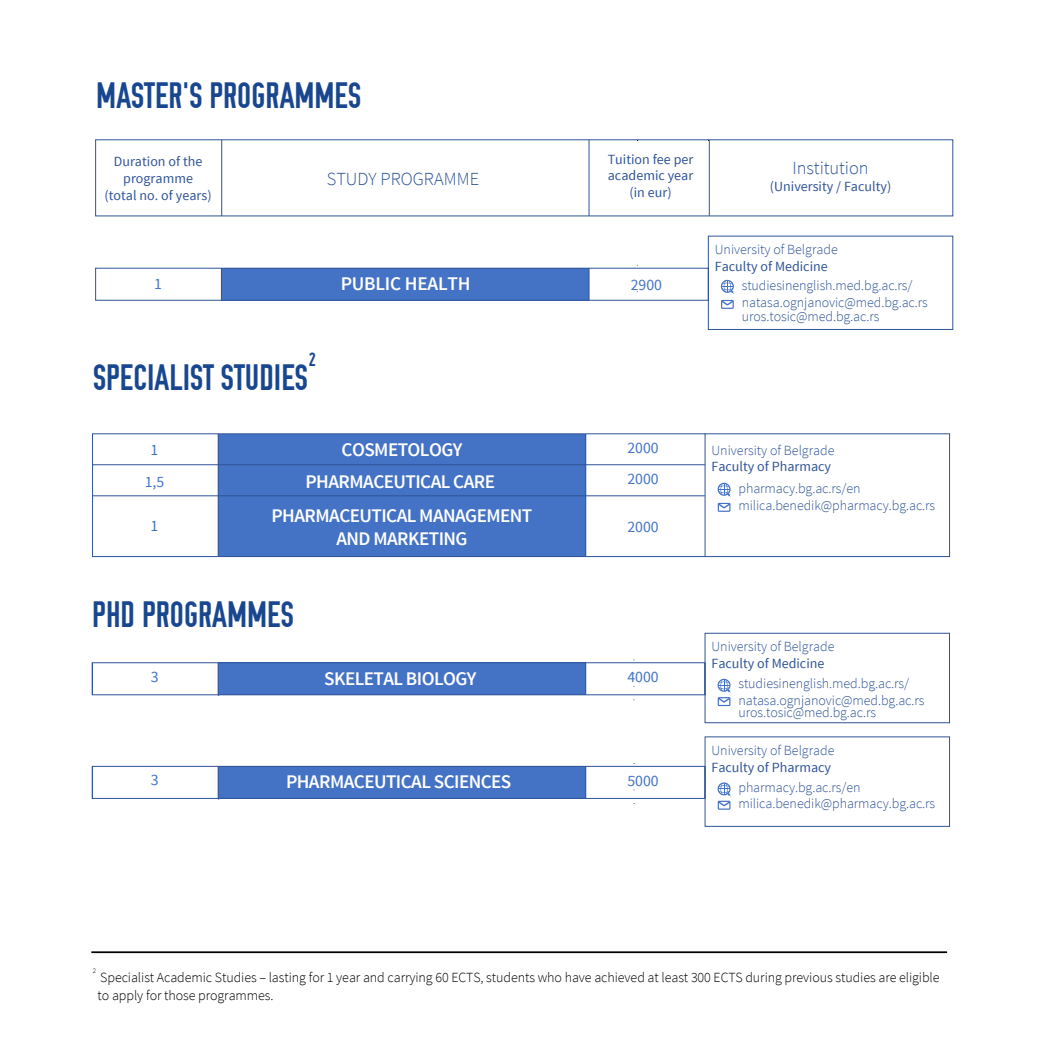
<style>
.page{position:relative;width:1042px;height:1042px;background:#fff}
.page>*{position:absolute;margin:0;border:0;box-sizing:border-box;transform-origin:0 0}
.t1{font:36.75px "OSP DIN";color:#19478f}
.t2{font:600 19.25px/31.5px "Source Sans Pro";letter-spacing:-.03em;color:#fff;text-align:center}
.t3{font:600 19.25px "Source Sans Pro";letter-spacing:-.01em;color:#fff}
.t4{font:19.25px "OSP DIN";color:#19478f}
.t5{font:300 18.55px "Source Sans Pro";color:#2f5496}
.t6{font:15.75px/31px "Source Sans Pro";color:#4472c4}
.t7{font:300 14px/17.3px "Source Sans Pro";letter-spacing:-.005em;color:#2f5496}
.t8{font:14px/16.8px "Source Sans Pro";color:#2f5496;text-align:center}
.t9{font:300 14px/17.5px "Source Sans Pro";letter-spacing:-.005em;color:#000}
.t10{font:300 7px "Source Sans Pro";color:#000}
</style>
<div class="page">
<div style="left:221px;top:268px;width:368px;height:32px;background:#4472c4"></div>
<div style="left:95px;top:139px;width:858px;height:77px;border:1px solid #2f5496"></div>
<hr style="left:221px;top:140px;width:1px;height:76px;background:#2f5496">
<hr style="left:588px;top:140px;width:1px;height:76px;background:#2f5496">
<hr style="left:709px;top:140px;width:1px;height:76px;background:#2f5496">
<svg style="left:720px;top:280px;width:14px;height:29px"></svg>
<div style="left:95px;top:268px;width:614px;height:33px;border:1px solid #2f5496"></div>
<hr style="left:221px;top:268px;width:1px;height:32px;background:#2f5496">
<hr style="left:588px;top:268px;width:1px;height:32px;background:#2f5496">
<div style="left:708px;top:236px;width:245px;height:94px;border:1px solid #2f5496"></div>
<div style="left:218px;top:663px;width:368px;height:32px;background:#4472c4"></div>
<div style="left:218px;top:766px;width:368px;height:32px;background:#4472c4"></div>
<svg style="left:717px;top:679px;width:14px;height:27px"></svg>
<div style="left:704px;top:633px;width:246px;height:90px;border:1px solid #2f5496"></div>
<hr style="left:218px;top:663px;width:1px;height:32px;background:#2f5496">
<hr style="left:585px;top:663px;width:1px;height:32px;background:#2f5496">
<div style="left:92px;top:662px;width:613px;height:33px;border:1px solid #2f5496"></div>
<svg style="left:717px;top:782px;width:14px;height:28px"></svg>
<div style="left:704px;top:736px;width:246px;height:91px;border:1px solid #2f5496"></div>
<hr style="left:218px;top:766px;width:1px;height:32px;background:#2f5496">
<hr style="left:585px;top:766px;width:1px;height:32px;background:#2f5496">
<div style="left:92px;top:766px;width:613px;height:33px;border:1px solid #2f5496"></div>
<hr style="left:91px;top:951px;width:856px;height:2px;background:#000">
<div style="left:218px;top:434px;width:368px;height:122px;background:#4472c4"></div>
<svg style="left:717px;top:483px;width:14px;height:29px"></svg>
<div style="left:704px;top:433px;width:246px;height:124px;border:1px solid #2f5496"></div>
<hr style="left:93px;top:464px;width:612px;height:1px;background:#2f5496">
<hr style="left:93px;top:495px;width:612px;height:1px;background:#2f5496">
<div style="left:92px;top:433px;width:613px;height:124px;border:1px solid #2f5496"></div>
<hr style="left:218px;top:434px;width:1px;height:122px;background:#2f5496">
<hr style="left:585px;top:434px;width:1px;height:122px;background:#2f5496">
<h1 class="t1" style="left:96px;top:77px;width:266px">MASTER'S PROGRAMMES</h1>
<p class="t8" style="left:105px;top:153px;width:109px">Duration of the programme<br>(total no. of years)</p>
<p class="t8" style="left:608px;top:151px;width:87px">Tuition fee per academic year (in eur)</p>
<h3 class="t5" style="left:327px;top:167px;width:154px">STUDY PROGRAMME</h3>
<p class="t6" style="left:154px;top:269px;width:9px">1</p>
<h2 class="t3" style="left:341px;top:272px;width:131px">PUBLIC HEALTH</h2>
<p class="t6" style="left:631px;top:269px;width:33px">2900</p>
<h2 class="t4" style="left:309px;top:349px;width:9px">2</h2>
<h1 class="t1" style="left:93px;top:359px;width:216px">SPECIALIST STUDIES</h1>
<h3 class="t5" style="left:792px;top:157px;width:78px">Institution</h3>
<p class="t8" style="left:770px;top:178px;width:123px">(University / Faculty)</p>
<p class="t7" style="left:715px;top:241px;width:124px">University of Belgrade</p>
<p class="t8" style="left:715px;top:258px;width:114px">Faculty of Medicine</p>
<p class="t7" style="left:742px;top:277px;width:188px">studiesinenglish.med.bg.ac.rs/ natasa.ognjanovic@med.bg.ac.rs</p>
<p class="t7" style="left:742px;top:308px;width:139px">uros.tosic@med.bg.ac.rs</p>
<p class="t6" style="left:145px;top:435px;width:21px;line-height:31.5px;text-align:center">1<br>1,5</p>
<p class="t6" style="left:151px;top:510px;width:9px">1</p>
<h2 class="t2" style="left:305px;top:435px;width:191px">COSMETOLOGY<br>PHARMACEUTICAL CARE</h2>
<h2 class="t2" style="left:271px;top:504px;width:262px;line-height:23.1px">PHARMACEUTICAL MANAGEMENT<br>AND MARKETING</h2>
<p class="t6" style="left:627px;top:432px;width:33px">2000<br>2000</p>
<p class="t6" style="left:627px;top:511px;width:33px">2000</p>
<p class="t7" style="left:711px;top:441px;width:124px">University of Belgrade</p>
<p class="t8" style="left:711px;top:459px;width:121px">Faculty of Pharmacy</p>
<p class="t7" style="left:738px;top:480px;width:198px">pharmacy.bg.ac.rs/en milica.benedik@pharmacy.bg.ac.rs</p>
<h1 class="t1" style="left:92px;top:596px;width:203px">PHD PROGRAMMES</h1>
<p class="t6" style="left:151px;top:661px;width:9px">3</p>
<h2 class="t2" style="left:324px;top:663px;width:154px">SKELETAL BIOLOGY</h2>
<p class="t6" style="left:627px;top:661px;width:33px">4000</p>
<p class="t6" style="left:151px;top:765px;width:9px">3</p>
<h2 class="t2" style="left:286px;top:767px;width:227px">PHARMACEUTICAL SCIENCES</h2>
<p class="t6" style="left:627px;top:765px;width:33px">5000</p>
<p class="t7" style="left:711px;top:638px;width:124px">University of Belgrade</p>
<p class="t8" style="left:711px;top:655px;width:114px">Faculty of Medicine</p>
<p class="t7" style="left:738px;top:676px;width:188px;line-height:16.3px">studiesinenglish.med.bg.ac.rs/ natasa.ognjanovic@med.bg.ac.rs</p>
<p class="t7" style="left:738px;top:704px;width:139px">uros.tosic@med.bg.ac.rs</p>
<p class="t7" style="left:711px;top:742px;width:124px">University of Belgrade</p>
<p class="t8" style="left:711px;top:759px;width:121px">Faculty of Pharmacy</p>
<p class="t7" style="left:738px;top:779px;width:198px;line-height:16.3px">pharmacy.bg.ac.rs/en milica.benedik@pharmacy.bg.ac.rs</p>
<p class="t10" style="left:93px;top:966px;width:5px">2</p>
<p class="t9" style="left:98px;top:969px;width:843px">Specialist Academic Studies – lasting for 1 year and carrying 60 ECTS, students who have achieved at least 300 ECTS during previous studies are eligible to apply for those programmes.</p>
</div>
